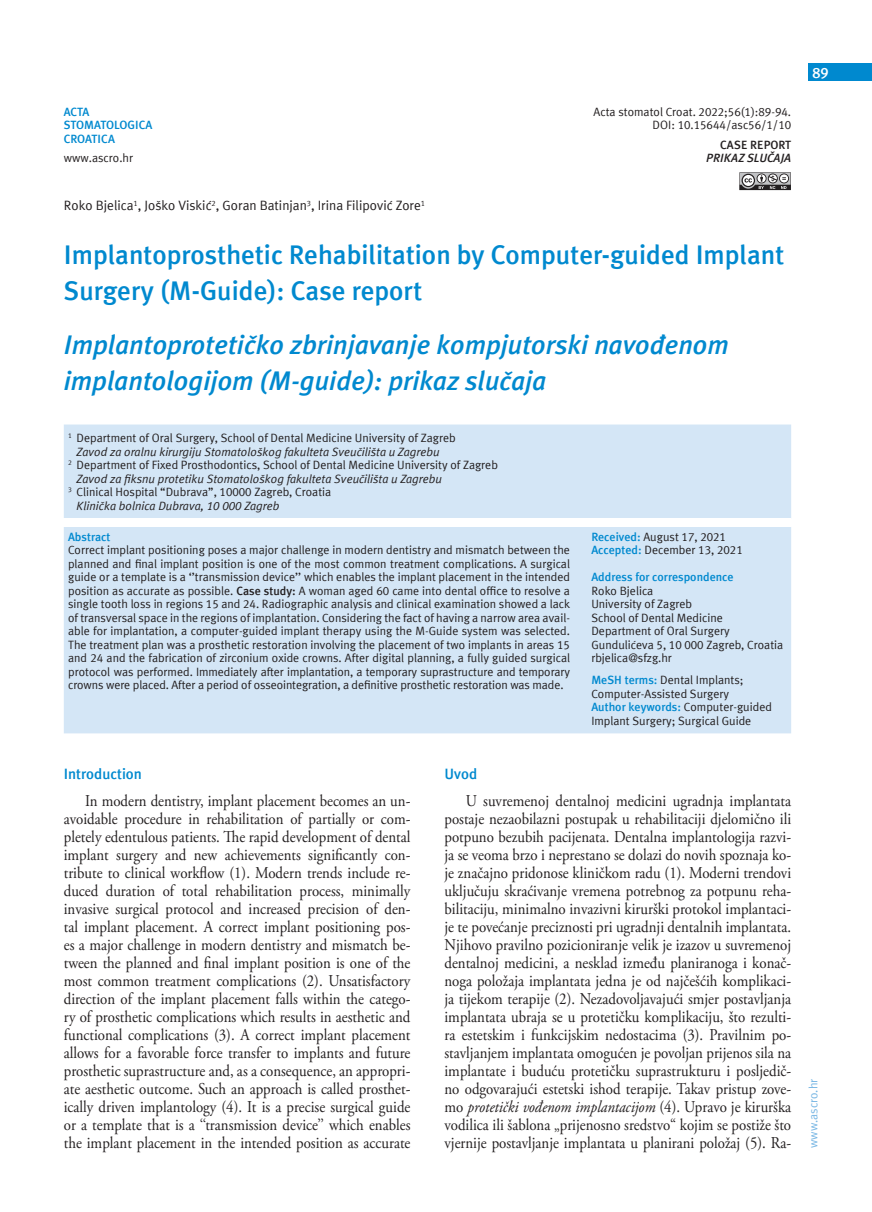
<style>
.page{position:relative;width:872px;height:1212px;background:#fff}
.page>*{position:absolute;margin:0;border:0;box-sizing:border-box;transform-origin:0 0}
.t1{font:italic 700 27px/36px "Meta ASC";color:#0089cf}
.t2{font:700 27px/36px "Meta ASC";color:#0089cf}
.t3{font:16.5px/18px "Adobe Garamond Pro";color:#231f20;text-align:justify;scale:.9 1}
.t4{font:700 15px "Meta ASC";color:#0089cf}
.t5{font:700 15px "Meta ASC";color:#fff}
.t6{font:13.5px "Meta ASC";color:#231f20}
.t7{font:12px/13.5px "Meta ASC";color:#231f20}
.t8{font:italic 12px "Meta ASC";color:#231f20}
.t9{font:700 12px/13.5px "Meta ASC";color:#0089cf}
.t10{font:italic 700 12px "Meta ASC";color:#231f20}
.t11{font:12px "Meta ASC";color:#77b6e4}
.t12{font:700 12px "Meta ASC";letter-spacing:.01em;color:#231f20}
.s1{font-weight:700}
.s2{font-weight:700;color:#0089cf}
.s3{font-style:italic}
</style>
<div class="page">
<div style="left:808px;top:64px;width:64px;height:17px;background:#0089cf"></div>
<div style="left:64px;top:424px;width:727px;height:309px;background:#d4e6f6"></div>
<div style="left:64px;top:518px;width:727px;height:9px;background:#fff"></div>
<svg style="left:739px;top:172px;width:52px;height:18px"></svg>
<p class="t9" style="left:64px;top:105px;width:90px">ACTA<br>STOMATOLOGICA<br>CROATICA</p>
<p class="t7" style="left:64px;top:151px;width:71px">www.ascro.hr</p>
<p class="t7" style="left:593px;top:105px;width:199px;text-align:right">Acta stomatol Croat. 2022;56(1):89-94.<br>DOI: 10.15644/asc56/1/10</p>
<p class="t12" style="left:720px;top:138px;width:73px">CASE REPORT</p>
<p class="t10" style="left:706px;top:151px;width:86px">PRIKAZ SLUČAJA</p>
<p class="t6" style="left:64px;top:198px;width:363px">Roko Bjelica<sup>1</sup>, Joško Viskić<sup>2</sup>, Goran Batinjan<sup>3</sup>, Irina Filipović Zore<sup>1</sup></p>
<h1 class="t2" style="left:64px;top:237px;width:722px">Implantoprosthetic Rehabilitation by Computer-guided Implant<br>Surgery (M-Guide): Case report</h1>
<h1 class="t1" style="left:64px;top:327px;width:666px">Implantoprotetičko zbrinjavanje kompjutorski navođenom implantologijom (M-guide): prikaz slučaja</h1>
<p class="t7" style="left:68px;top:431px;width:389px"><sup>1</sup> Department of Oral Surgery, School of Dental Medicine University of Zagreb</p>
<p class="t8" style="left:77px;top:445px;width:364px">Zavod za oralnu kirurgiju Stomatološkog fakulteta Sveučilišta u Zagrebu</p>
<p class="t7" style="left:68px;top:458px;width:431px"><sup>2</sup> Department of Fixed Prosthodontics, School of Dental Medicine University of Zagreb</p>
<p class="t8" style="left:77px;top:472px;width:367px">Zavod za fiksnu protetiku Stomatološkog fakulteta Sveučilišta u Zagrebu</p>
<p class="t7" style="left:68px;top:485px;width:265px"><sup>3</sup> Clinical Hospital “Dubrava”, 10000 Zagreb, Croatia</p>
<p class="t8" style="left:77px;top:499px;width:204px">Klinička bolnica Dubrava, 10 000 Zagreb</p>
<p class="t9" style="left:68px;top:530px;width:44px">Abstract</p>
<p class="t7" style="left:68px;top:543px;width:503px;text-align:justify">Correct implant positioning poses a major challenge in modern dentistry and mismatch between the planned and final implant position is one of the most common treatment complications. A surgical guide or a template is a ‘’transmission device’’ which enables the implant placement in the intended position as accurate as possible. <span class="s1">Case study:</span> A woman aged 60 came into dental office to resolve a single tooth loss in regions 15 and 24. Radiographic analysis and clinical examination showed a lack of transversal space in the regions of implantation. Considering the fact of having a narrow area avail&shy;able for implantation, a computer-guided implant therapy using the M-Guide system was selected.<br>The treatment plan was a prosthetic restoration involving the placement of two implants in areas 15 and 24 and the fabrication of zirconium oxide crowns. After digital planning, a fully guided surgical protocol was performed. Immediately after implantation, a temporary suprastructure and temporary crowns were placed. After a period of osseointegration, a definitive prosthetic restoration was made.</p>
<p class="t7" style="left:591px;top:530px;width:153px"><span class="s2">Received:</span> August 17, 2021<br><span class="s2">Accepted:</span> December 13, 2021</p>
<p class="t9" style="left:591px;top:570px;width:144px">Address for correspondence</p>
<p class="t7" style="left:591px;top:584px;width:193px">Roko Bjelica<br>University of Zagreb<br>School of Dental Medicine<br>Department of Oral Surgery<br>Gundulićeva 5, 10 000 Zagreb, Croatia rbjelica@sfzg.hr</p>
<p class="t7" style="left:591px;top:673px;width:182px"><span class="s2">MeSH terms:</span> Dental Implants;<br>Computer-Assisted Surgery<br><span class="s2">Author keywords:</span> Computer-guided<br>Implant Surgery; Surgical Guide</p>
<p class="t4" style="left:64px;top:765px;width:80px">Introduction</p>
<p class="t3" style="left:64px;top:792px;width:387px;text-indent:21px">In modern dentistry, implant placement becomes an un&shy;avoidable procedure in rehabilitation of partially or com&shy;pletely edentulous patients. The rapid development of dental implant surgery and new achievements significantly con&shy;tribute to clinical workflow (1). Modern trends include re&shy;duced duration of total rehabilitation process, minimally invasive surgical protocol and increased precision of den&shy;tal implant placement. A correct implant positioning pos&shy;es a major challenge in modern dentistry and mismatch be&shy;tween the planned and final implant position is one of the most common treatment complications (2). Unsatisfactory direction of the implant placement falls within the catego&shy;ry of prosthetic complications which results in aesthetic and functional complications (3). A correct implant placement allows for a favorable force transfer to implants and future prosthetic suprastructure and, as a consequence, an appropri&shy;ate aesthetic outcome. Such an approach is called prosthet&shy;ically driven implantology (4). It is a precise surgical guide or a template that is a ‘‘transmission device’’ which enables the implant placement in the intended position as accurate</p>
<p class="t4" style="left:444px;top:765px;width:34px">Uvod</p>
<p class="t3" style="left:444px;top:792px;width:387px;text-indent:21px">U suvremenoj dentalnoj medicini ugradnja implantata postaje nezaobilazni postupak u rehabilitaciji djelomično ili potpuno bezubih pacijenata. Dentalna implantologija razvi&shy;ja se veoma brzo i neprestano se dolazi do novih spoznaja ko&shy;je značajno pridonose kliničkom radu (1). Moderni trendovi uključuju skraćivanje vremena potrebnog za potpunu reha&shy;bilitaciju, minimalno invazivni kirurški protokol implantaci&shy;je te povećanje preciznosti pri ugradnji dentalnih implantata.<br>Njihovo pravilno pozicioniranje velik je izazov u suvremenoj dentalnoj medicini, a nesklad između planiranoga i konač&shy;noga položaja implantata jedna je od najčešćih komplikaci&shy;ja tijekom terapije (2). Nezadovoljavajući smjer postavljanja implantata ubraja se u protetičku komplikaciju, što rezulti&shy;ra estetskim i funkcijskim nedostacima (3). Pravilnim po&shy;stavljanjem implantata omogućen je povoljan prijenos sila na implantate i buduću protetičku suprastrukturu i posljedič&shy;no odgovarajući estetski ishod terapije. Takav pristup zove&shy;mo <span class="s3">protetički vođenom implantacijom</span> (4). Upravo je kirurška vodilica ili šablona „prijenosno sredstvo“ kojim se postiže što vjernije postavljanje implantata u planirani položaj (5). Ra-</p>
<p class="t5" style="left:812px;top:64px;width:18px">89</p>
<p class="t11" style="left:806px;top:1148px;width:71px;rotate:-90deg">www.ascro.hr</p>
</div>
